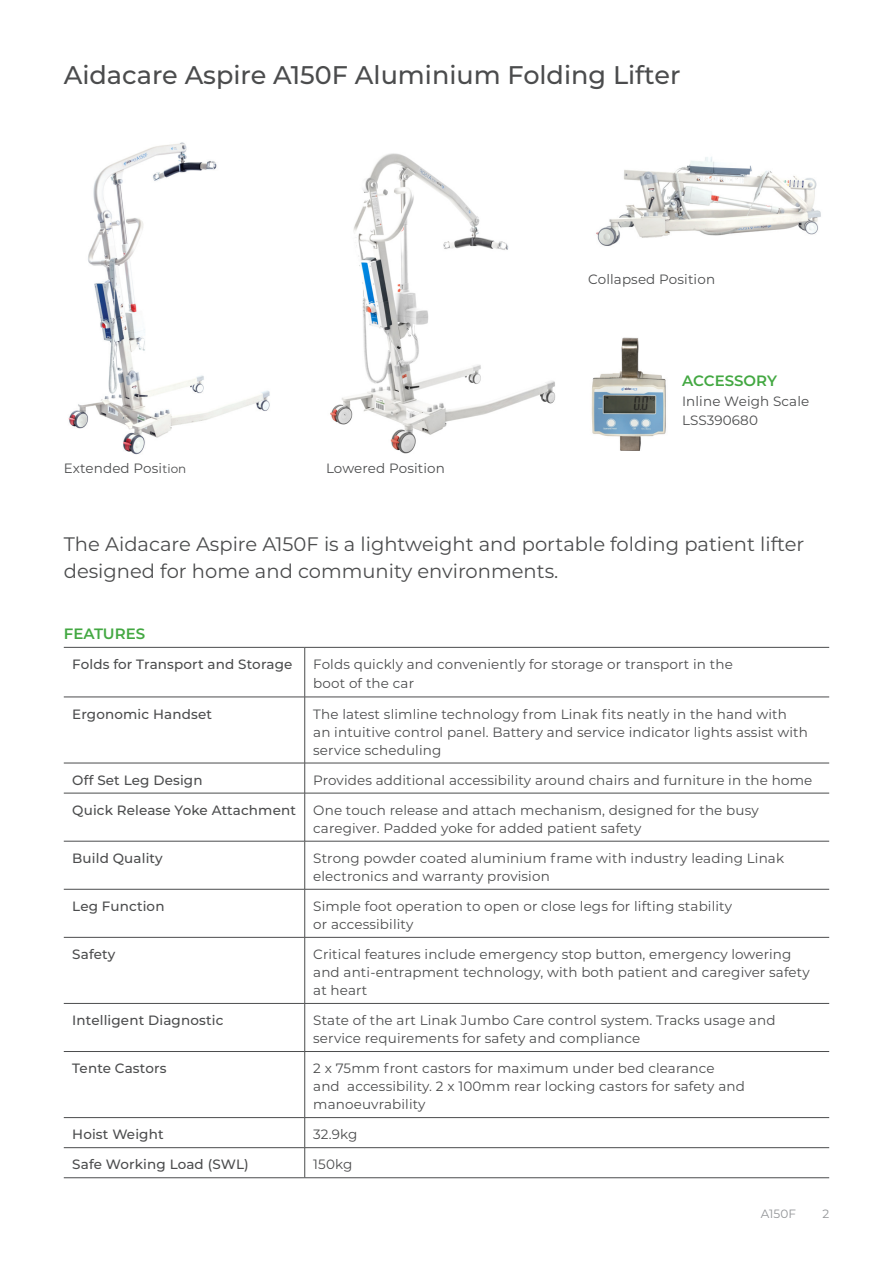
<style>
.page{position:relative;width:893px;height:1263px;background:#fff}
.page>*{position:absolute;margin:0;border:0;box-sizing:border-box;transform-origin:0 0}
.t1{font:500 25.5px "Montserrat";color:#4b4c4d}
.t2{font:19.5px/27px "Montserrat";color:#4b4c4d}
.SUB_HEADER{font:600 15px "Montserrat";color:#43a842}
.BODY{font:13.5px/18px "Montserrat";letter-spacing:.01em;color:#4b4c4d}
.t3{font:500 13.5px "Montserrat";letter-spacing:.01em;color:#4b4c4d}
.t4{font:12px "Montserrat";letter-spacing:.01em;color:#939598}
.s1{font-size:12px}
</style>
<div class="page">
<img style="left:68px;top:142px;width:202px;height:313px">
<img style="left:330px;top:153px;width:225px;height:301px">
<hr style="left:64px;top:647px;width:241px;height:1px;background:#4b4c4d">
<hr style="left:305px;top:647px;width:524px;height:1px;background:#4b4c4d">
<hr style="left:304px;top:647px;width:1px;height:50px;background:#4b4c4d">
<hr style="left:304px;top:697px;width:1px;height:66px;background:#4b4c4d">
<hr style="left:304px;top:763px;width:1px;height:30px;background:#4b4c4d">
<hr style="left:304px;top:793px;width:1px;height:48px;background:#4b4c4d">
<hr style="left:304px;top:841px;width:1px;height:48px;background:#4b4c4d">
<hr style="left:64px;top:889px;width:241px;height:1px;background:#4b4c4d">
<hr style="left:305px;top:889px;width:524px;height:1px;background:#4b4c4d">
<hr style="left:304px;top:889px;width:1px;height:48px;background:#4b4c4d">
<hr style="left:304px;top:937px;width:1px;height:66px;background:#4b4c4d">
<hr style="left:304px;top:1003px;width:1px;height:48px;background:#4b4c4d">
<hr style="left:304px;top:1052px;width:1px;height:65px;background:#4b4c4d">
<svg style="left:304px;top:1118px;width:1px;height:59px"></svg>
<hr style="left:64px;top:697px;width:241px;height:1px;background:#4b4c4d">
<hr style="left:305px;top:697px;width:524px;height:1px;background:#4b4c4d">
<hr style="left:64px;top:763px;width:241px;height:1px;background:#4b4c4d">
<hr style="left:305px;top:763px;width:524px;height:1px;background:#4b4c4d">
<hr style="left:64px;top:793px;width:241px;height:1px;background:#4b4c4d">
<hr style="left:305px;top:793px;width:524px;height:1px;background:#4b4c4d">
<hr style="left:64px;top:841px;width:241px;height:1px;background:#4b4c4d">
<hr style="left:305px;top:841px;width:524px;height:1px;background:#4b4c4d">
<hr style="left:64px;top:937px;width:241px;height:1px;background:#4b4c4d">
<hr style="left:305px;top:937px;width:524px;height:1px;background:#4b4c4d">
<hr style="left:64px;top:1003px;width:241px;height:1px;background:#4b4c4d">
<hr style="left:305px;top:1003px;width:524px;height:1px;background:#4b4c4d">
<hr style="left:64px;top:1051px;width:241px;height:1px;background:#4b4c4d">
<hr style="left:305px;top:1051px;width:524px;height:1px;background:#4b4c4d">
<hr style="left:64px;top:1117px;width:241px;height:1px;background:#4b4c4d">
<hr style="left:305px;top:1117px;width:524px;height:1px;background:#4b4c4d">
<hr style="left:64px;top:1147px;width:241px;height:1px;background:#4b4c4d">
<hr style="left:305px;top:1147px;width:524px;height:1px;background:#4b4c4d">
<hr style="left:64px;top:1177px;width:241px;height:1px;background:#4b4c4d">
<hr style="left:305px;top:1177px;width:524px;height:1px;background:#4b4c4d">
<img style="left:591px;top:337px;width:75px;height:113px">
<img style="left:596px;top:157px;width:225px;height:89px">
<p class="t1" style="left:64px;top:57px;width:618px">Aidacare Aspire A150F Aluminium Folding Lifter</p>
<p class="BODY" style="left:588px;top:269px;width:128px">Collapsed Position</p>
<p class="BODY" style="left:64px;top:458px;width:124px">Extended Posi<span class="s1">tion</span></p>
<p class="BODY" style="left:326px;top:458px;width:120px">Lowered Position</p>
<p class="SUB_HEADER" style="left:682px;top:370px;width:96px">ACCESSORY</p>
<p class="BODY" style="left:682px;top:391px;width:129px;line-height:19.5px">Inline Weigh Scale<br>LSS390680</p>
<p class="t2" style="left:64px;top:530px;width:742px">The Aidacare Aspire A150F is a lightweight and portable folding patient lifter designed for home and community environments.</p>
<p class="SUB_HEADER" style="left:64px;top:623px;width:83px">FEATURES</p>
<p class="t3" style="left:72px;top:655px;width:222px">Folds for Transport and Storage</p>
<p class="BODY" style="left:313px;top:654px;width:421px;line-height:19.5px">Folds quickly and conveniently for storage or transport in the boot of the car</p>
<p class="t3" style="left:72px;top:704px;width:141px">Ergonomic Handset</p>
<p class="BODY" style="left:313px;top:704px;width:496px">The latest slimline technology from Linak fits neatly in the hand with<br>an intuitive control panel. Battery and service indicator lights assist with service scheduling</p>
<p class="t3" style="left:72px;top:770px;width:132px">Off Set Leg Design</p>
<p class="BODY" style="left:313px;top:770px;width:501px">Provides additional accessibility around chairs and furniture in the home</p>
<p class="t3" style="left:72px;top:800px;width:225px">Quick Release Yoke Attachment</p>
<p class="BODY" style="left:313px;top:800px;width:447px">One touch release and attach mechanism, designed for the busy caregiver. Padded yoke for added patient safety</p>
<p class="t3" style="left:72px;top:848px;width:92px">Build Quality</p>
<p class="BODY" style="left:313px;top:848px;width:472px">Strong powder coated aluminium frame with industry leading Linak electronics and warranty provision</p>
<p class="t3" style="left:72px;top:897px;width:94px">Leg Function</p>
<p class="BODY" style="left:313px;top:896px;width:420px">Simple foot operation to open or close legs for lifting stability or accessibility</p>
<p class="t3" style="left:72px;top:945px;width:45px">Safety</p>
<p class="BODY" style="left:313px;top:945px;width:498px">Critical features include emergency stop button, emergency lowering and anti-entrapment technology, with both patient and caregiver safety at heart</p>
<p class="t3" style="left:72px;top:1011px;width:153px">Intelligent Diagnostic</p>
<p class="BODY" style="left:313px;top:1011px;width:464px">State of the art Linak Jumbo Care control system. Tracks usage and service requirements for safety and compliance</p>
<p class="t3" style="left:72px;top:1059px;width:96px">Tente Castors</p>
<p class="BODY" style="left:313px;top:1059px;width:433px">2 x 75mm front castors for maximum under bed clearance<br>and accessibility. 2 x 100mm rear locking castors for safety and manoeuvrability</p>
<p class="t3" style="left:72px;top:1125px;width:93px">Hoist Weight</p>
<p class="BODY" style="left:313px;top:1125px;width:46px">32.9kg</p>
<p class="t3" style="left:72px;top:1155px;width:178px">Safe Working Load (SWL)</p>
<p class="BODY" style="left:313px;top:1155px;width:41px">150kg</p>
<p class="t4" style="left:761px;top:1205px;width:37px">A150F</p>
<p class="t4" style="left:822px;top:1205px;width:8px">2</p>
</div>
